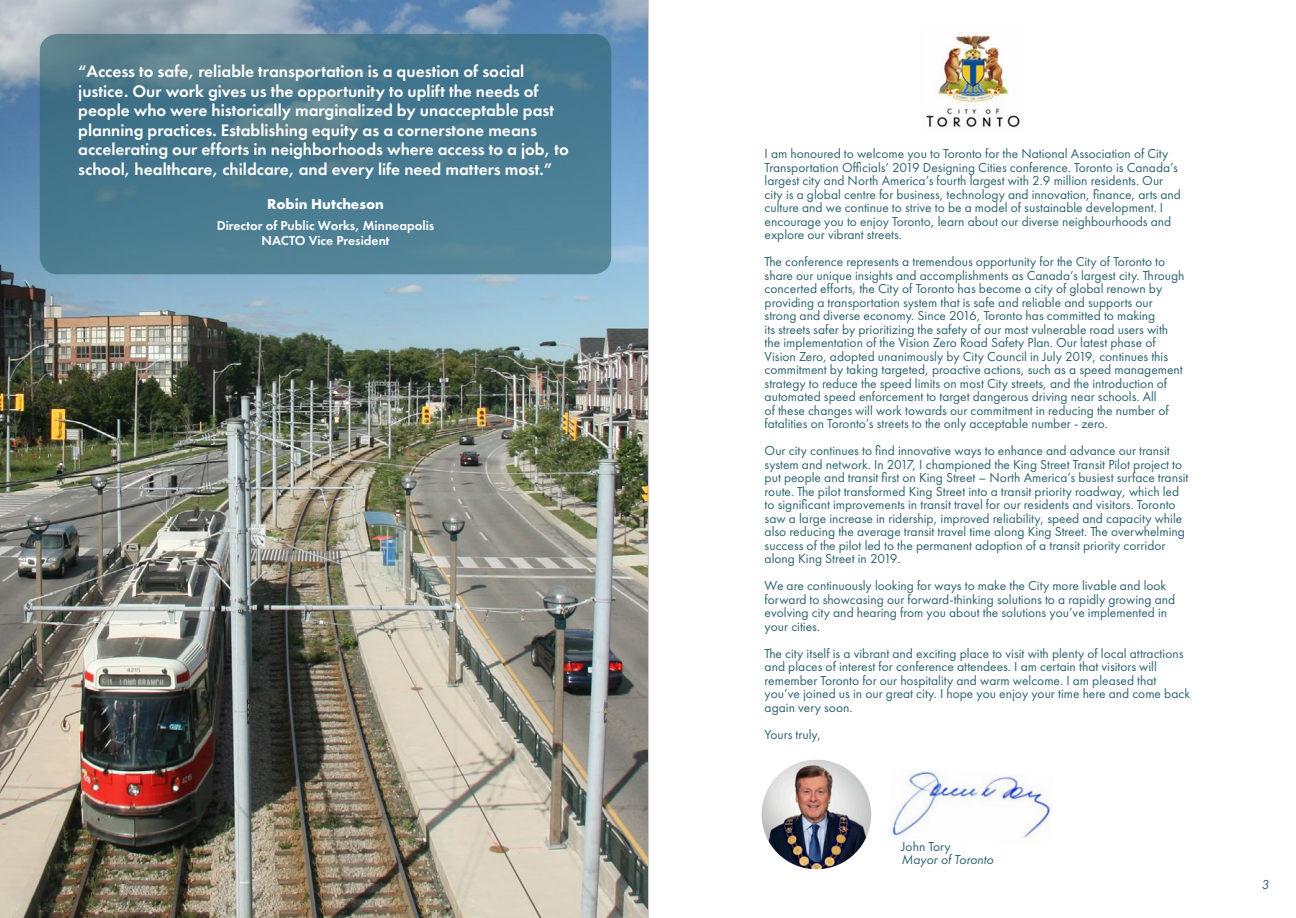
<style>
.page{position:relative;width:1296px;height:918px;background:#fff}
.page>*{position:absolute;margin:0;border:0;box-sizing:border-box;transform-origin:0 0}
.t1{font:600 17.25px/19.5px "Futura PT";color:#fff}
.t2{font:700 15px "Futura PT";color:#fff}
.t3{font:13.5px/13.5px "Futura PT";color:#2e646f}
.t4{font:600 13.5px/15px "Futura PT";color:#fff;text-align:center}
.t5{font:italic 13.5px "Futura PT";color:#2e646f}
</style>
<div class="page">
<hr style="left:647px;top:0;width:2px;height:918px;background:#9fa1a4">
<img style="left:888px;top:771px;width:164px;height:67px">
<img style="left:0;top:0;width:648px;height:918px">
<svg style="left:40px;top:34px;width:571px;height:240px;fill:#4a7c90"></svg>
<img style="left:926px;top:34px;width:94px;height:94px">
<img style="left:762px;top:760px;width:109px;height:109px;border-radius:55px">
<p class="t1" style="left:78px;top:62px;width:492px">“Access to safe, reliable transportation is a question of social justice. Our work gives us the opportunity to uplift the needs of people who were historically marginalized by unacceptable past planning practices. Establishing equity as a cornerstone means accelerating our efforts in neighborhoods where access to a job, to school, healthcare, childcare, and every life need matters most.”</p>
<p class="t2" style="left:267px;top:195px;width:118px">Robin Hutcheson</p>
<p class="t4" style="left:217px;top:218px;width:219px">Director of Public Works, Minneapolis<br>NACTO Vice President</p>
<p class="t3" style="left:765px;top:147px;width:418px">I am honoured to welcome you to Toronto for the National Association of City Transportation Officials’ 2019 Designing Cities conference. Toronto is Canada’s largest city and North America’s fourth largest with 2.9 million residents. Our city is a global centre for business, technology and innovation, finance, arts and culture and we continue to strive to be a model of sustainable development. I encourage you to enjoy Toronto, learn about our diverse neighbourhoods and explore our vibrant streets.</p>
<p class="t3" style="left:765px;top:255px;width:421px">The conference represents a tremendous opportunity for the City of Toronto to share our unique insights and accomplishments as Canada’s largest city. Through concerted efforts, the City of Toronto has become a city of global renown by providing a transportation system that is safe and reliable and supports our strong and diverse economy. Since 2016, Toronto has committed to making<br>its streets safer by prioritizing the safety of our most vulnerable road users with the implementation of the Vision Zero Road Safety Plan. Our latest phase of Vision Zero, adopted unanimously by City Council in July 2019, continues this commitment by taking targeted, proactive actions, such as a speed management strategy to reduce the speed limits on most City streets, and the introduction of automated speed enforcement to target dangerous driving near schools. All<br>of these changes will work towards our commitment in reducing the number of fatalities on Toronto’s streets to the only acceptable number - zero.</p>
<p class="t3" style="left:765px;top:444px;width:425px">Our city continues to find innovative ways to enhance and advance our transit system and network. In 2017, I championed the King Street Transit Pilot project to put people and transit first on King Street – North America’s busiest surface transit route. The pilot transformed King Street into a transit priority roadway, which led to significant improvements in transit travel for our residents and visitors. Toronto saw a large increase in ridership, improved reliability, speed and capacity while also reducing the average transit travel time along King Street. The overwhelming success of the pilot led to the permanent adoption of a transit priority corridor along King Street in 2019.</p>
<p class="t3" style="left:765px;top:579px;width:412px">We are continuously looking for ways to make the City more livable and look forward to showcasing our forward-thinking solutions to a rapidly growing and evolving city and hearing from you about the solutions you’ve implemented in your cities.</p>
<p class="t3" style="left:765px;top:646px;width:427px">The city itself is a vibrant and exciting place to visit with plenty of local attractions and places of interest for conference attendees. I am certain that visitors will remember Toronto for our hospitality and warm welcome. I am pleased that you’ve joined us in our great city. I hope you enjoy your time here and come back again very soon.</p>
<p class="t3" style="left:765px;top:727px;width:58px">Yours truly,</p>
<p class="t3" style="left:902px;top:839px;width:51px">John Tory</p>
<p class="t5" style="left:902px;top:852px;width:94px">Mayor of Toronto</p>
<p class="t5" style="left:1262px;top:876px;width:9px">3</p>
</div>
